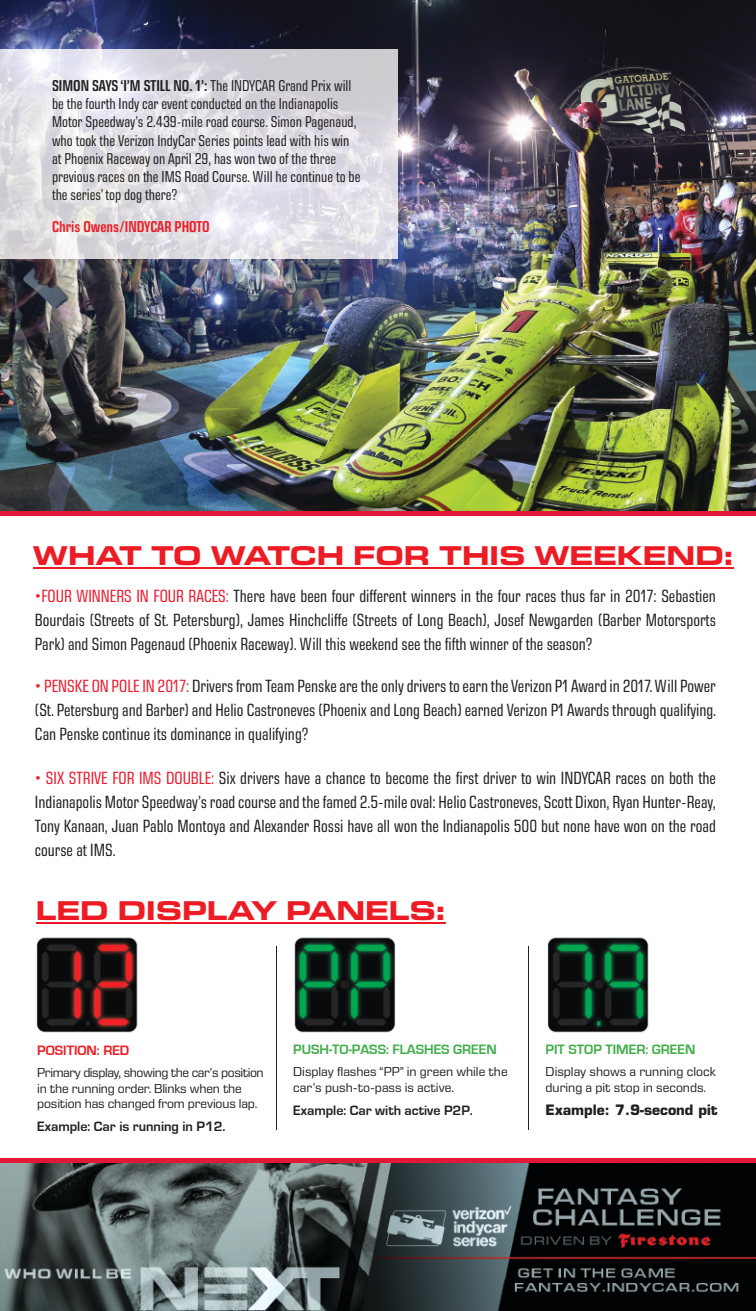
<style>
.page{position:relative;width:756px;height:1311px;background:#fff}
.page>*{position:absolute;margin:0;border:0;box-sizing:border-box;transform-origin:0 0}
.t1{font:700 expanded 27.6px "Eurostile Next LT Pro";color:#ed1c24}
.t2{font:condensed 18px/24px "Eurostile Next LT Pro";color:#231f20;text-align:justify}
.t3{font:condensed 16px/18px "Eurostile Next LT Pro";color:#231f20}
.t4{font:600 condensed 16px "Eurostile Next LT Pro";color:#ed1c24}
.t5{font:700 14px "Eurostile";color:#231f20}
.t6{font:700 14px "Eurostile";color:#41ad49}
.t7{font:700 14px "Eurostile";color:#231f20}
.t8{font:700 14px "Eurostile";color:#ed1c24}
.t9{font:13.2px/15.8px "Eurostile Next LT Pro";letter-spacing:-.01em;color:#231f20}
.s1{font-weight:600}
.s2{color:#ed1b2d}
</style>
<div class="page">
<hr style="left:33px;top:567px;width:700px;height:1px;background:#ed1c24">
<img style="left:36px;top:937px;width:102px;height:96px">
<img style="left:294px;top:937px;width:102px;height:96px">
<img style="left:547px;top:937px;width:102px;height:96px">
<hr style="left:276px;top:946px;width:1px;height:183px;background:#231f20">
<hr style="left:528px;top:946px;width:1px;height:183px;background:#231f20">
<hr style="left:36px;top:921px;width:409px;height:2px;background:#ed1c24">
<img style="left:0;top:1162px;width:756px;height:148px">
<hr style="left:0;top:1158px;width:756px;height:4px;background:#e31837">
<img style="left:0;top:0;width:756px;height:511px">
<img style="left:0;top:50px;width:398px;height:208px">
<hr style="left:0;top:511px;width:756px;height:4px;background:#e31837">
<p class="t3" style="left:52px;top:77px;width:310px"><span class="s1">SIMON SAYS ‘I’M STILL NO. 1’:</span> The INDYCAR Grand Prix will be the fourth Indy car event conducted on the Indianapolis Motor Speedway’s 2.439-mile road course. Simon Pagenaud, who took the Verizon IndyCar Series points lead with his win at Phoenix Raceway on April 29, has won two of the three previous races on the IMS Road Course. Will he continue to be the series’ top dog there?</p>
<p class="t4" style="left:52px;top:217px;width:159px">Chris Owens/INDYCAR PHOTO</p>
<h1 class="t1" style="left:33px;top:540px;width:702px">WHAT TO WATCH FOR THIS WEEKEND:</h1>
<p class="t2" style="left:35px;top:584px;width:682px"><span class="s2">•FOUR WINNERS IN FOUR RACES:</span> There have been four different winners in the four races thus far in 2017: Sebastien Bourdais (Streets of St. Petersburg), James Hinchcliffe (Streets of Long Beach), Josef Newgarden (Barber Motorsports Park) and Simon Pagenaud (Phoenix Raceway). Will this weekend see the fifth winner of the season?</p>
<p class="t2" style="left:35px;top:674px;width:683px"><span class="s2">• PENSKE ON POLE IN 2017:</span> Drivers from Team Penske are the only drivers to earn the Verizon P1 Award in 2017. Will Power (St. Petersburg and Barber) and Helio Castroneves (Phoenix and Long Beach) earned Verizon P1 Awards through qualifying.<br>Can Penske continue its dominance in qualifying?</p>
<p class="t2" style="left:35px;top:766px;width:683px"><span class="s2">• SIX STRIVE FOR IMS DOUBLE:</span> Six drivers have a chance to become the first driver to win INDYCAR races on both the Indianapolis Motor Speedway’s road course and the famed 2.5-mile oval: Helio Castroneves, Scott Dixon, Ryan Hunter-Reay, Tony Kanaan, Juan Pablo Montoya and Alexander Rossi have all won the Indianapolis 500 but none have won on the road course at IMS.</p>
<h1 class="t1" style="left:36px;top:894px;width:411px">LED DISPLAY PANELS:</h1>
<p class="t8" style="left:37px;top:1042px;width:94px">POSITION: RED</p>
<p class="t9" style="left:37px;top:1064px;width:228px">Primary display, showing the car’s position in the running order. Blinks when the position has changed from previous lap.</p>
<p class="t5" style="left:37px;top:1119px;width:190px">Example: Car is running in P12.</p>
<p class="t6" style="left:293px;top:1042px;width:205px">PUSH-TO-PASS: FLASHES GREEN</p>
<p class="t9" style="left:293px;top:1064px;width:216px">Display flashes “PP” in green while the car’s push-to-pass is active.</p>
<p class="t5" style="left:293px;top:1102px;width:181px">Example: Car with active P2P.</p>
<p class="t6" style="left:546px;top:1042px;width:151px">PIT STOP TIMER: GREEN</p>
<p class="t9" style="left:546px;top:1064px;width:172px">Display shows a running clock during a pit stop in seconds.</p>
<p class="t7" style="left:546px;top:1101px;width:174px">Example: 7.9-second pit</p>
</div>
